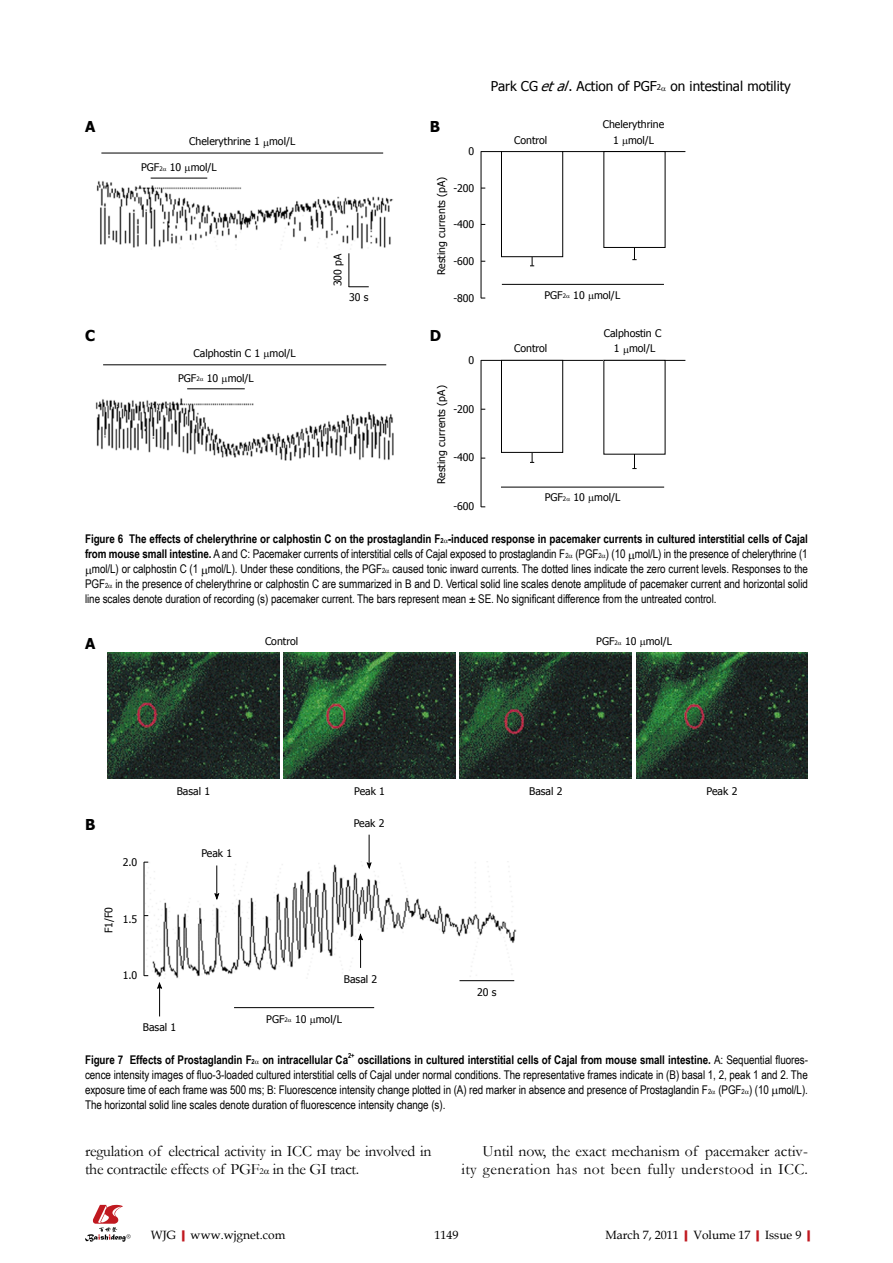
<style>
.page{position:relative;width:893px;height:1263px;background:#fff}
.page>*{position:absolute;margin:0;border:0;box-sizing:border-box;transform-origin:0 0}
.t1{font:15.75px/18px "Garamond";letter-spacing:-.015em;color:#000}
.t2{font:15.75px/18px "Garamond";letter-spacing:.025em;color:#000;text-align:right}
.t3{font:700 15px "Tahoma";color:#000}
.t4{font:13.5px "Tahoma";color:#000}
.t5{font:12px/15px "Arial Narrow";letter-spacing:-.005em;color:#000;text-align:justify}
.t6{font:700 12px "Arial Narrow";letter-spacing:-.005em;color:#000}
.t7{font:12px "Book Antiqua";color:#000}
.t8{font:10.5px "Tahoma";color:#000}
.t9{font:700 7.05px "Arial Narrow";color:#000}
.s1{font-size:6.15px}
.s2{font-style:italic}
.s3{font-size:7.8px}
.s4{font-size:7.05px}
.s5{font-weight:700}
.s6{font-size:9.15px}
.s7{font-weight:700;color:#c01920}
</style>
<div class="page">
<svg style="left:85px;top:1205px;width:46px;height:37px"></svg>
<img style="left:95px;top:398px;width:299px;height:63px">
<img style="left:96px;top:181px;width:297px;height:68px">
<svg style="left:350px;top:286px;width:19px;height:1px"></svg>
<hr style="left:349px;top:253px;width:1px;height:34px;background:#000">
<hr style="left:101px;top:153px;width:282px;height:1px;background:#000">
<hr style="left:151px;top:178px;width:56px;height:1px;background:#000">
<hr style="left:502px;top:284px;width:162px;height:1px;background:#000">
<hr style="left:481px;top:151px;width:204px;height:1px;background:#000">
<svg style="left:530px;top:257px;width:4px;height:10px"></svg>
<div style="left:501px;top:151px;width:62px;height:106px;border:1px solid #000"></div>
<hr style="left:481px;top:151px;width:1px;height:147px;background:#000">
<svg style="left:632px;top:248px;width:5px;height:12px"></svg>
<div style="left:604px;top:151px;width:61px;height:97px;border:1px solid #000"></div>
<hr style="left:501px;top:487px;width:163px;height:1px;background:#000">
<hr style="left:481px;top:360px;width:204px;height:1px;background:#000">
<svg style="left:530px;top:453px;width:4px;height:10px"></svg>
<div style="left:501px;top:360px;width:62px;height:93px;border:1px solid #000"></div>
<hr style="left:481px;top:360px;width:1px;height:147px;background:#000">
<svg style="left:632px;top:454px;width:5px;height:15px"></svg>
<hr style="left:103px;top:365px;width:283px;height:1px;background:#000">
<hr style="left:187px;top:389px;width:58px;height:1px;background:#000">
<img style="left:146px;top:861px;width:371px;height:118px">
<hr style="left:234px;top:1007px;width:140px;height:1px;background:#000">
<hr style="left:459px;top:980px;width:55px;height:1px;background:#000">
<hr style="left:144px;top:862px;width:1px;height:114px;background:#000">
<svg style="left:214px;top:893px;width:5px;height:6px"></svg>
<hr style="left:217px;top:865px;width:1px;height:30px;background:#000">
<svg style="left:367px;top:835px;width:5px;height:33px"></svg>
<svg style="left:157px;top:983px;width:5px;height:6px"></svg>
<hr style="left:159px;top:986px;width:1px;height:30px;background:#000">
<svg style="left:358px;top:934px;width:5px;height:6px"></svg>
<hr style="left:360px;top:938px;width:1px;height:30px;background:#000">
<img style="left:460px;top:653px;width:172px;height:125px">
<img style="left:636px;top:653px;width:172px;height:125px">
<img style="left:107px;top:653px;width:172px;height:125px">
<img style="left:284px;top:653px;width:172px;height:125px">
<p class="t3" style="left:85px;top:116px;width:12px">A</p>
<p class="t3" style="left:85px;top:325px;width:12px">C</p>
<p class="t8" style="left:189px;top:135px;width:108px">Chelerythrine 1 mol/L</p>
<p class="t8" style="left:141px;top:160px;width:77px">PGF<span class="s1">2</span> 10 mol/L</p>
<p class="t8" style="left:194px;top:346px;width:104px">Calphostin C 1 mol/L</p>
<p class="t8" style="left:178px;top:371px;width:77px">PGF<span class="s1">2</span> 10 mol/L</p>
<p class="t8" style="left:331px;top:286px;width:34px;rotate:-90deg">300 pA</p>
<p class="t8" style="left:349px;top:290px;width:21px">30 s</p>
<p class="t3" style="left:430px;top:116px;width:12px">B</p>
<p class="t8" style="left:469px;top:145px;width:7px">0</p>
<p class="t8" style="left:453px;top:181px;width:23px">-200</p>
<p class="t8" style="left:453px;top:218px;width:23px">-400</p>
<p class="t8" style="left:453px;top:254px;width:23px">-600</p>
<p class="t8" style="left:453px;top:291px;width:23px">-800</p>
<p class="t8" style="left:434px;top:275px;width:100px;rotate:-90deg">Resting currents (pA)</p>
<p class="t4" style="left:491px;top:77px;width:301px">Park CG <span class="s2">etal</span>. Action of PGF<span class="s3">2</span> on intestinal motility</p>
<p class="t8" style="left:603px;top:117px;width:63px">Chelerythrine</p>
<p class="t8" style="left:514px;top:133px;width:35px">Control</p>
<p class="t8" style="left:613px;top:133px;width:43px">1 mol/L</p>
<p class="t8" style="left:544px;top:288px;width:77px">PGF<span class="s1">2</span> 10 mol/L</p>
<p class="t3" style="left:430px;top:325px;width:13px">D</p>
<p class="t8" style="left:604px;top:326px;width:59px">Calphostin C</p>
<p class="t8" style="left:469px;top:353px;width:7px">0</p>
<p class="t8" style="left:434px;top:484px;width:100px;rotate:-90deg">Resting currents (pA)</p>
<p class="t8" style="left:453px;top:402px;width:23px">-200</p>
<p class="t8" style="left:453px;top:451px;width:23px">-400</p>
<p class="t8" style="left:453px;top:499px;width:23px">-600</p>
<p class="t8" style="left:514px;top:342px;width:35px">Control</p>
<p class="t8" style="left:614px;top:342px;width:43px">1 mol/L</p>
<p class="t8" style="left:545px;top:490px;width:77px">PGF<span class="s1">2</span> 10 mol/L</p>
<p class="t6" style="left:85px;top:530px;width:724px">Figure 6 The effects of chelerythrine or calphostin C on the prostaglandin F<span class="s4">2</span> -induced response in pacemaker currents in cultured interstitial cells of Cajal</p>
<p class="t5" style="left:85px;top:546px;width:724px"><span class="s5">from mouse small intestine.</span> A and C: Pacemaker currents of interstitial cells of Cajal exposed to prostaglandin F<span class="s4">2</span> (PGF<span class="s4">2</span> ) (10 mol/L) in the presence of chelerythrine (1</p>
<p class="t5" style="left:92px;top:561px;width:717px">mol/L) or calphostin C (1 mol/L). Under these conditions, the PGF<span class="s4">2</span> caused tonic inward currents. The dotted lines indicate the zero current levels. Responses to the</p>
<p class="t5" style="left:85px;top:576px;width:724px">PGF<span class="s4">2</span> in the presence of chelerythrine or calphostin C are summarized in B and D. Vertical solid line scales denote amplitude of pacemaker current and horizontal solid</p>
<p class="t5" style="left:85px;top:591px;width:633px">line scales denote duration of recording (s) pacemaker current. The bars represent mean ± SE. No significant difference from the untreated control.</p>
<p class="t3" style="left:85px;top:633px;width:12px">A</p>
<p class="t8" style="left:265px;top:634px;width:35px">Control</p>
<p class="t8" style="left:596px;top:634px;width:77px">PGF<span class="s1">2</span> 10 mol/L</p>
<p class="t3" style="left:85px;top:814px;width:12px">B</p>
<p class="t8" style="left:123px;top:855px;width:16px">2.0</p>
<p class="t8" style="left:177px;top:784px;width:35px">Basal 1</p>
<p class="t8" style="left:354px;top:784px;width:32px">Peak 1</p>
<p class="t8" style="left:201px;top:846px;width:32px">Peak 1</p>
<p class="t8" style="left:354px;top:816px;width:32px">Peak 2</p>
<p class="t8" style="left:102px;top:933px;width:28px;rotate:-90deg">F1/F0</p>
<p class="t8" style="left:123px;top:912px;width:16px">1.5</p>
<p class="t8" style="left:123px;top:968px;width:16px">1.0</p>
<p class="t8" style="left:143px;top:1020px;width:35px">Basal 1</p>
<p class="t8" style="left:344px;top:972px;width:35px">Basal 2</p>
<p class="t8" style="left:266px;top:1012px;width:77px">PGF<span class="s1">2</span> 10 mol/L</p>
<p class="t8" style="left:529px;top:784px;width:35px">Basal 2</p>
<p class="t8" style="left:707px;top:784px;width:32px">Peak 2</p>
<p class="t8" style="left:477px;top:985px;width:21px">20 s</p>
<p class="t6" style="left:85px;top:1051px;width:265px">Figure 7 Effects of Prostaglandin F<span class="s4">2</span> on intracellular Ca</p>
<p class="t9" style="left:348px;top:1050px;width:8px">2+</p>
<p class="t5" style="left:85px;top:1052px;width:724px;text-indent:273px"><span class="s5">oscillations in cultured interstitial cells of Cajal from mouse small intestine.</span> A: Sequential fluores&shy;cence intensity images of fluo-3-loaded cultured interstitial cells of Cajal under normal conditions. The representative frames indicate in (B) basal 1, 2, peak 1 and 2. The exposure time of each frame was 500 ms; B: Fluorescence intensity change plotted in (A) red marker in absence and presence of Prostaglandin F<span class="s4">2</span> (PGF<span class="s4">2</span> ) (10 mol/L).<br>The horizontal solid line scales denote duration of fluorescence intensity change (s).</p>
<h1 class="t1" style="left:85px;top:1141px;width:348px">regulation of electrical activity in ICC may be involved in the contractile effects of PGF<span class="s6">2</span> in the GI tract.</h1>
<h1 class="t2" style="left:461px;top:1141px;width:348px">Until now, the exact mechanism of pacemaker activ-<br>ity generation has not been fully understood in ICC.</h1>
<p class="t7" style="left:151px;top:1226px;width:136px">WJG<span class="s7">|</span>www.wjgnet.com</p>
<p class="t7" style="left:434px;top:1226px;width:25px">1149</p>
<p class="t7" style="left:605px;top:1226px;width:212px">March 7, 2011<span class="s7">|</span>Volume 17<span class="s7">|</span>Issue 9<span class="s7">|</span></p>
</div>
